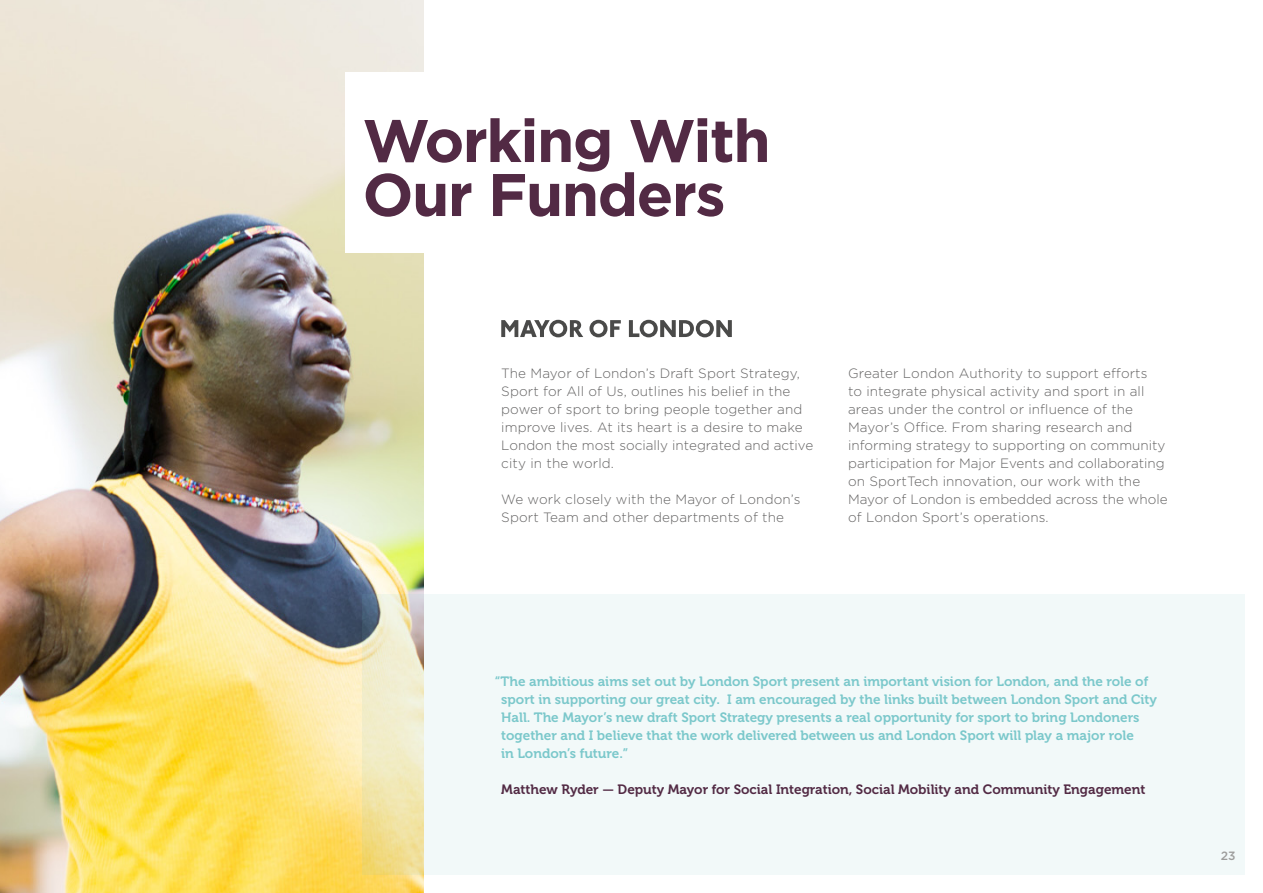
<style>
.page{position:relative;width:1263px;height:893px;background:#fff}
.page>*{position:absolute;margin:0;border:0;box-sizing:border-box;transform-origin:0 0}
.t1{font:700 60px/54px "Gotham";letter-spacing:-.025em;color:#522a44}
.t2{font:300 13.5px/18px "Gotham";letter-spacing:.01em;color:#646363}
.t3{font:13.5px/18px "Museo 700";color:#7bc8cb}
.t4{font:13.5px "Museo 700";color:#522a44}
.t5{font:500 12px "Gotham";color:#9d9d9c}
</style>
<div class="page">
<img style="left:0;top:0;width:423px;height:893px">
<svg style="left:362px;top:594px;width:883px;height:281px;fill:#f2f9f9"></svg>
<div style="left:345px;top:72px;width:110px;height:180px;background:#fff"></div>
<svg style="left:501px;top:320px;width:82px;height:17px"></svg>
<svg style="left:589px;top:320px;width:32px;height:17px"></svg>
<svg style="left:629px;top:320px;width:103px;height:17px"></svg>
<h1 class="t1" style="left:362px;top:113px;width:410px">Working With<br>Our Funders</h1>
<p class="t2" style="left:501px;top:364px;width:313px">The Mayor of London’s Draft Sport Strategy, Sport for All of Us, outlines his belief in the power of sport to bring people together and improve lives. At its heart is a desire to make London the most socially integrated and active city in the world.</p>
<p class="t2" style="left:501px;top:490px;width:301px">We work closely with the Mayor of London’s<br>Sport Team and other departments of the</p>
<p class="t2" style="left:848px;top:364px;width:321px">Greater London Authority to support efforts<br>to integrate physical activity and sport in all areas under the control or influence of the Mayor’s Office. From sharing research and informing strategy to supporting on community participation for Major Events and collaborating on SportTech innovation, our work with the Mayor of London is embedded across the whole of London Sport’s operations.</p>
<p class="t3" style="left:501px;top:672px;width:657px;text-indent:-6px">“The ambitious aims set out by London Sport present an important vision for London, and the role of sport in supporting our great city. I am encouraged by the links built between London Sport and City Hall. The Mayor’s new draft Sport Strategy presents a real opportunity for sport to bring Londoners together and I believe that the work delivered between us and London Sport will play a major role<br>in London’s future.”</p>
<p class="t4" style="left:501px;top:781px;width:646px">Matthew Ryder — Deputy Mayor for Social Integration, Social Mobility and Community Engagement</p>
<p class="t5" style="left:1221px;top:848px;width:16px">23</p>
</div>
